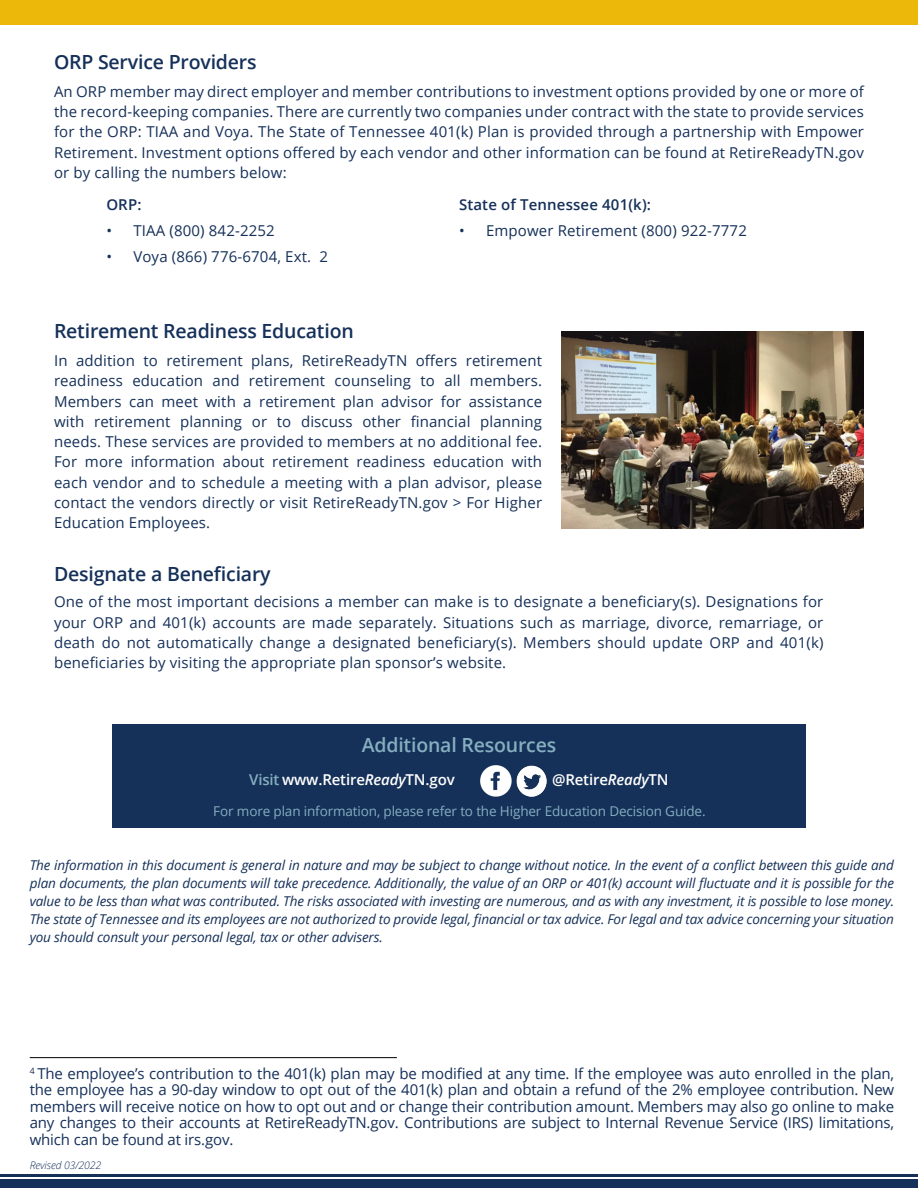
<style>
.page{position:relative;width:918px;height:1188px;background:#fff}
.page>*{position:absolute;margin:0;border:0;box-sizing:border-box;transform-origin:0 0}
.TN_header{font:600 19.5px "Open Sans";letter-spacing:-.01em;color:#153059}
.TN_header-2{font:600 19.5px "Open Sans";letter-spacing:-.01em;color:#85afbf}
.TN_body{font:15px/20.2px "Open Sans";letter-spacing:.01em;color:#153059;text-align:justify}
.TN_header-3{font:600 15px "Open Sans";letter-spacing:-.01em;color:#fff}
.TN_body-2{font:600 15px "Open Sans";letter-spacing:.01em;color:#153059}
.TN_body-3{font:italic 13.5px/18px "Open Sans";letter-spacing:-.01em;color:#153059;text-align:justify}
.TN_body-4{font:13.5px "Open Sans";letter-spacing:-.01em;color:#85afbf}
.TN_body-5{font:italic 300 10.5px "Open Sans";letter-spacing:-.01em;color:#153059}
.s1{color:#85afbf}
.s2{font-style:italic}
</style>
<div class="page">
<div style="left:0;top:1179px;width:918px;height:9px;background:#153059"></div>
<hr style="left:0;top:1174px;width:918px;height:3px;background:#153059">
<div style="left:0;top:0;width:918px;height:25px;background:#ecb90b"></div>
<div style="left:112px;top:724px;width:694px;height:104px;background:#153059"></div>
<img style="left:481px;top:766px;width:31px;height:30px">
<img style="left:516px;top:766px;width:31px;height:30px">
<hr style="left:30px;top:1057px;width:367px;height:1px;background:#000">
<img style="left:562px;top:332px;width:302px;height:197px">
<p class="TN_header" style="left:54px;top:48px;width:204px">ORP Service Providers</p>
<p class="TN_body" style="left:54px;top:81px;width:812px">An ORP member may direct employer and member contributions to investment options provided by one or more of the record-keeping companies. There are currently two companies under contract with the state to provide services for the ORP: TIAA and Voya. The State of Tennessee 401(k) Plan is provided through a partnership with Empower Retirement. Investment options offered by each vendor and other information can be found at RetireReadyTN.gov or by calling the numbers below:</p>
<p class="TN_body-2" style="left:106px;top:194px;width:37px">ORP:</p>
<p class="TN_body" style="left:106px;top:220px;width:170px">• TIAA (800) 842-2252</p>
<p class="TN_body" style="left:106px;top:246px;width:223px">• Voya (866) 776-6704, Ext. 2</p>
<p class="TN_body-2" style="left:459px;top:194px;width:194px">State of Tennessee 401(k):</p>
<p class="TN_body" style="left:459px;top:220px;width:289px">• Empower Retirement (800) 922-7772</p>
<p class="TN_header" style="left:54px;top:317px;width:301px">Retirement Readiness Education</p>
<p class="TN_body" style="left:54px;top:350px;width:490px">In addition to retirement plans, RetireReadyTN offers retirement readiness education and retirement counseling to all members.<br>Members can meet with a retirement plan advisor for assistance with retirement planning or to discuss other financial planning needs. These services are provided to members at no additional fee.<br>For more information about retirement readiness education with each vendor and to schedule a meeting with a plan advisor, please contact the vendors directly or visit RetireReadyTN.gov &gt; For Higher Education Employees.</p>
<p class="TN_header" style="left:54px;top:560px;width:218px">Designate a Beneficiary</p>
<p class="TN_body" style="left:54px;top:591px;width:771px">One of the most important decisions a member can make is to designate a beneficiary(s). Designations for your ORP and 401(k) accounts are made separately. Situations such as marriage, divorce, remarriage, or death do not automatically change a designated beneficiary(s). Members should update ORP and 401(k) beneficiaries by visiting the appropriate plan sponsor’s website.</p>
<p class="TN_header-2" style="left:362px;top:732px;width:196px">Additional Resources</p>
<p class="TN_header-3" style="left:249px;top:770px;width:207px"><span class="s1">Visit</span> www.Retire<span class="s2">Ready</span>TN.gov</p>
<p class="TN_header-3" style="left:552px;top:770px;width:118px">@Retire<span class="s2">Ready</span>TN</p>
<p class="TN_body-4" style="left:213px;top:802px;width:494px">For more plan information, please refer to the Higher Education Decision Guide.</p>
<p class="TN_body-3" style="left:30px;top:856px;width:866px">The information in this document is general in nature and may be subject to change without notice. In the event of a conflict between this guide and plan documents, the plan documents will take precedence. Additionally, the value of an ORP or 401(k) account will fluctuate and it is possible for the value to be less than what was contributed. The risks associated with investing are numerous, and as with any investment, it is possible to lose money.<br>The state of Tennessee and its employees are not authorized to provide legal, financial or tax advice. For legal and tax advice concerning your situation you should consult your personal legal, tax or other advisers.</p>
<p class="TN_body" style="left:30px;top:1065px;width:866px;line-height:16.5px"><sup>4</sup> The employee’s contribution to the 401(k) plan may be modified at any time. If the employee was auto enrolled in the plan, the employee has a 90-day window to opt out of the 401(k) plan and obtain a refund of the 2% employee contribution. New members will receive notice on how to opt out and or change their contribution amount. Members may also go online to make any changes to their accounts at RetireReadyTN.gov. Contributions are subject to Internal Revenue Service (IRS) limitations, which can be found at irs.gov.</p>
<p class="TN_body-5" style="left:30px;top:1158px;width:73px">Revised 03/2022</p>
</div>
